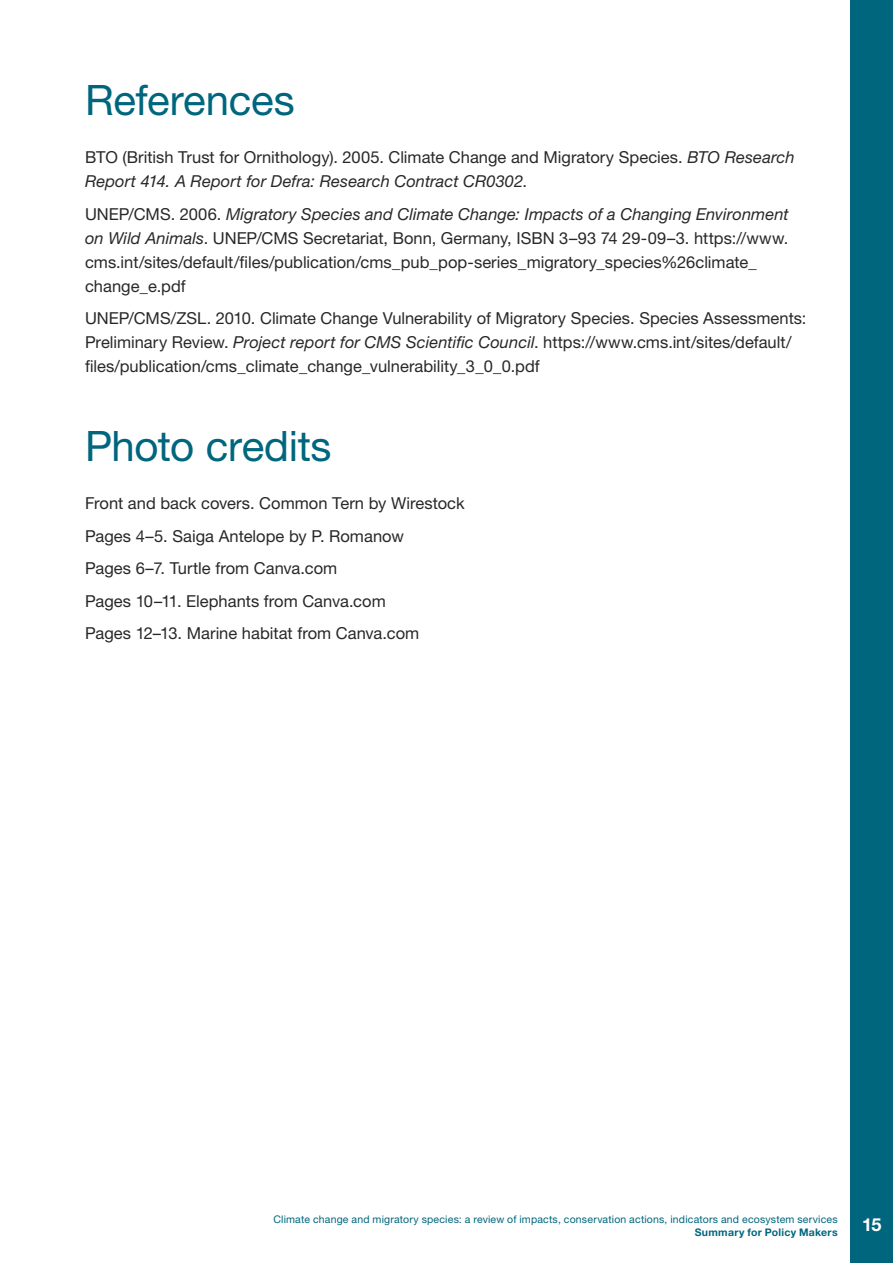
<style>
.page{position:relative;width:893px;height:1263px;background:#fff}
.page>*{position:absolute;margin:0;border:0;box-sizing:border-box;transform-origin:0 0}
.t1{font:42px "Helvetica Neue LT Std";letter-spacing:-.01em;color:#00667d}
.t2{font:700 18px "Helvetica Neue LT Std";color:#fff}
.t3{font:16.5px/24px "Helvetica Neue LT Std";color:#292829}
.t4{font:10.5px "Helvetica Neue LT Std";letter-spacing:.02em;color:#00667d}
.t5{font:700 10.5px "Helvetica Neue LT Std";letter-spacing:.025em;color:#00667d}
.s1{font-style:italic}
</style>
<div class="page">
<div style="left:850px;top:0;width:43px;height:1263px;background:#00667d"></div>
<h1 class="t1" style="left:85px;top:75px;width:211px">References</h1>
<p class="t3" style="left:85px;top:145px;width:711px">BTO (British Trust for Ornithology). 2005. Climate Change and Migratory Species. <span class="s1">BTO Research<br>Report 414. A Report for Defra: Research Contract CR0302</span>.</p>
<p class="t3" style="left:85px;top:201px;width:705px">UNEP/CMS. 2006. <span class="s1">Migratory Species and Climate Change: Impacts of a Changing Environment on Wild Animals</span>. UNEP/CMS Secretariat, Bonn, Germany, ISBN 3–93 74 29-09–3. https://www. cms.int/sites/default/files/publication/cms_pub_pop-series_migratory_species%26climate_ change_e.pdf</p>
<p class="t3" style="left:85px;top:306px;width:723px">UNEP/CMS/ZSL. 2010. Climate Change Vulnerability of Migratory Species. Species Assessments:<br>Preliminary Review. <span class="s1">Project report for CMS Scientific Council</span>. https://www.cms.int/sites/default/ files/publication/cms_climate_change_vulnerability_3_0_0.pdf</p>
<h1 class="t1" style="left:85px;top:421px;width:248px">Photo credits</h1>
<p class="t3" style="left:85px;top:487px;width:381px;line-height:32.5px">Front and back covers. Common Tern by Wirestock Pages 4–5. Saiga Antelope by P. Romanow<br>Pages 6–7. Turtle from Canva.com<br>Pages 10–11. Elephants from Canva.com<br>Pages 12–13. Marine habitat from Canva.com</p>
<p class="t4" style="left:273px;top:1213px;width:566px">Climate change and migratory species: a review of impacts, conservation actions, indicators and ecosystem services</p>
<p class="t5" style="left:695px;top:1226px;width:144px">Summary for Policy Makers</p>
<p class="t2" style="left:862px;top:1214px;width:21px">15</p>
</div>
